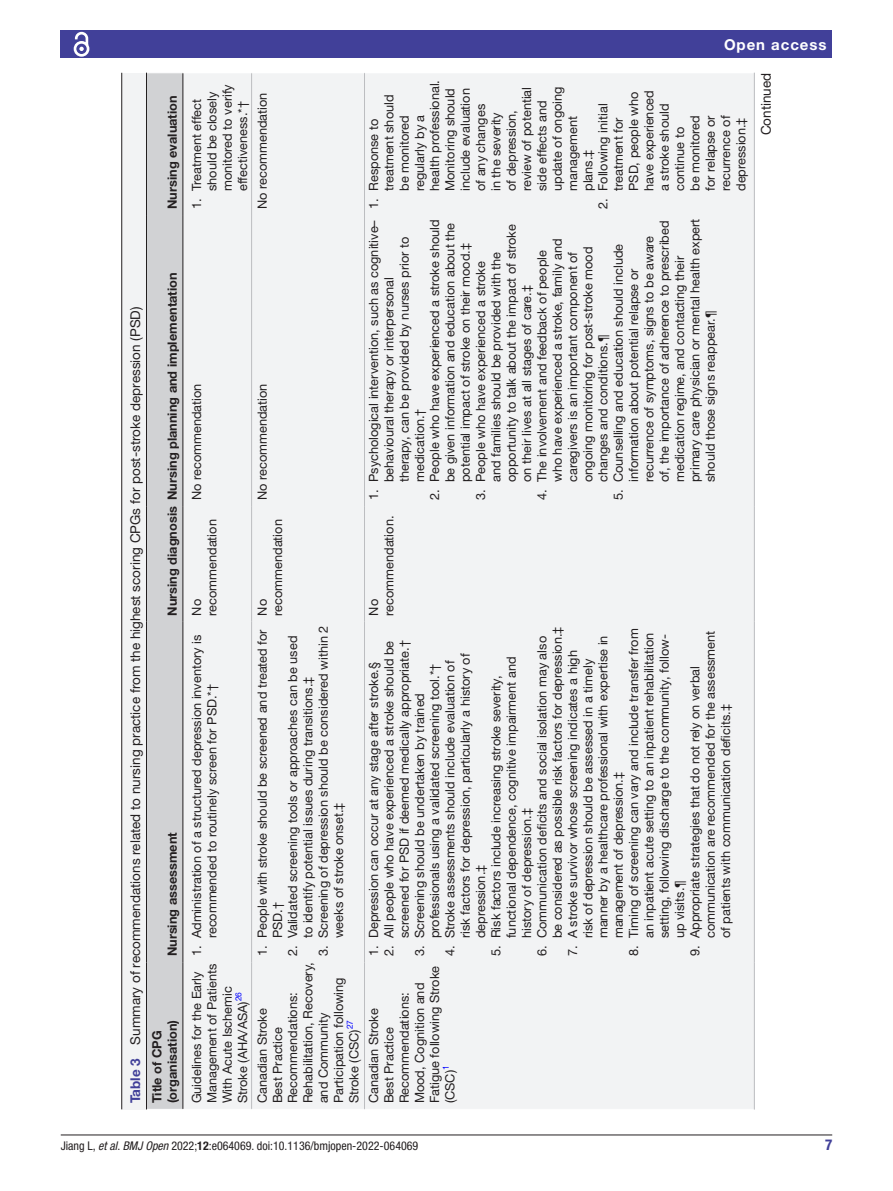
<style>
.page{position:relative;width:893px;height:1191px;background:#fff}
.page>*{position:absolute;margin:0;border:0;box-sizing:border-box;transform-origin:0 0}
.t1{font:700 15px "Helvetica Neue LT Std";letter-spacing:.065em;color:#fff}
.t2{font:700 condensed 15px "Helvetica Neue LT Std";color:#414099}
.t3{font:13.5px "Helvetica Neue LT Std";color:#231f20}
.t4{font:12.75px/15.3px "Helvetica Neue LT Std";color:#231f20}
.t5{font:700 12.75px/15.3px "Helvetica Neue LT Std";color:#231f20}
.t6{font:condensed 12px "Helvetica Neue LT Std";color:#231f20}
.t7{font:8.4px "Helvetica Neue LT Std";color:#00f}
.s1{font-weight:700;color:#414099}
.s2{font-style:italic}
.s3{font-weight:700}
</style>
<div class="page">
<hr style="left:61px;top:1134px;width:771px;height:1px;background:#231f20">
<div style="left:61px;top:31px;width:771px;height:27px;background:#414099"></div>
<svg style="left:73px;top:31px;width:17px;height:26px"></svg>
<div style="left:122px;top:73px;width:632px;height:1036px;background:#f2f3f4"></div>
<hr style="left:121px;top:73px;width:1px;height:1036px;background:#231f20">
<div style="left:147px;top:73px;width:36px;height:1036px;background:#d1d2d4"></div>
<hr style="left:146px;top:962px;width:1px;height:147px;background:#231f20">
<hr style="left:183px;top:962px;width:1px;height:147px;background:#231f20">
<hr style="left:146px;top:621px;width:1px;height:341px;background:#231f20">
<hr style="left:183px;top:621px;width:1px;height:341px;background:#231f20">
<hr style="left:146px;top:506px;width:1px;height:115px;background:#231f20">
<hr style="left:183px;top:506px;width:1px;height:115px;background:#231f20">
<hr style="left:146px;top:215px;width:1px;height:291px;background:#231f20">
<hr style="left:183px;top:215px;width:1px;height:291px;background:#231f20">
<hr style="left:146px;top:73px;width:1px;height:142px;background:#231f20">
<hr style="left:183px;top:73px;width:1px;height:142px;background:#231f20">
<hr style="left:251px;top:962px;width:1px;height:147px;background:#bcbdc0">
<hr style="left:251px;top:621px;width:1px;height:341px;background:#bcbdc0">
<hr style="left:251px;top:506px;width:1px;height:115px;background:#bcbdc0">
<hr style="left:251px;top:215px;width:1px;height:291px;background:#bcbdc0">
<hr style="left:251px;top:73px;width:1px;height:142px;background:#bcbdc0">
<hr style="left:364px;top:962px;width:1px;height:147px;background:#bcbdc0">
<hr style="left:364px;top:621px;width:1px;height:341px;background:#bcbdc0">
<hr style="left:364px;top:506px;width:1px;height:115px;background:#bcbdc0">
<hr style="left:364px;top:215px;width:1px;height:291px;background:#bcbdc0">
<hr style="left:364px;top:73px;width:1px;height:142px;background:#bcbdc0">
<hr style="left:754px;top:962px;width:1px;height:147px;background:#bcbdc0">
<hr style="left:754px;top:621px;width:1px;height:341px;background:#bcbdc0">
<hr style="left:754px;top:506px;width:1px;height:115px;background:#bcbdc0">
<hr style="left:754px;top:215px;width:1px;height:291px;background:#bcbdc0">
<hr style="left:754px;top:73px;width:1px;height:142px;background:#bcbdc0">
<p class="t5" style="left:164px;top:209px;width:115px;rotate:-90deg">Nursing evaluation</p>
<p class="t3" style="left:127px;top:1103px;width:798px;rotate:-90deg"><span class="s1">Table 3</span> Summary of recommendations related to nursing practice from the highest scoring CPGs for post-stroke depression (PSD)</p>
<p class="t5" style="left:164px;top:615px;width:345px;rotate:-90deg">Nursing diagnosis Nursing planning and implementation</p>
<p class="t5" style="left:164px;top:956px;width:125px;rotate:-90deg">Nursing assessment</p>
<p class="t5" style="left:149px;top:1103px;width:85px;rotate:-90deg">Title of CPG (organisation)</p>
<p class="t1" style="left:724px;top:35px;width:104px">Open access</p>
<p class="t4" style="left:189px;top:191px;width:108px;text-indent:-18px;rotate:-90deg">1. Treatment effect should be closely monitored to verify effectiveness.*†</p>
<p class="t4" style="left:254px;top:209px;width:118px;rotate:-90deg">No recommendation</p>
<p class="t4" style="left:366px;top:191px;width:112px;text-indent:-18px;rotate:-90deg">1. Response to treatment should be monitored regularly by a health professional.<br>Monitoring should include evaluation of any changes<br>in the severity<br>of depression, review of potential side effects and update of ongoing management plans.‡</p>
<p class="t4" style="left:595px;top:191px;width:102px;text-indent:-18px;rotate:-90deg">2. Following initial treatment for<br>PSD, people who have experienced a stroke should continue to<br>be monitored<br>for relapse or recurrence of depression.‡</p>
<p class="t3" style="left:758px;top:135px;width:64px;rotate:-90deg">Continued</p>
<p class="t4" style="left:189px;top:500px;width:118px;rotate:-90deg">No recommendation</p>
<p class="t4" style="left:254px;top:500px;width:118px;rotate:-90deg">No recommendation</p>
<p class="t4" style="left:611px;top:482px;width:265px;text-indent:-18px;rotate:-90deg">5. Counselling and education should include information about potential relapse or recurrence of symptoms, signs to be aware of, the importance of adherence to prescribed medication regime, and contacting their primary care physician or mental health expert should those signs reappear.¶</p>
<p class="t4" style="left:366px;top:482px;width:263px;text-indent:-18px;rotate:-90deg">1. Psychological intervention, such as cognitive– behavioural therapy or interpersonal<br>therapy, can be provided by nurses prior to medication.†</p>
<p class="t4" style="left:427px;top:482px;width:264px;text-indent:-18px;rotate:-90deg">2. People who have experienced a stroke should be given information and education about the potential impact of stroke on their mood.‡</p>
<p class="t4" style="left:473px;top:482px;width:259px;text-indent:-18px;rotate:-90deg">3. People who have experienced a stroke<br>and families should be provided with the opportunity to talk about the impact of stroke on their lives at all stages of care.‡</p>
<p class="t4" style="left:534px;top:482px;width:245px;text-indent:-18px;rotate:-90deg">4. The involvement and feedback of people who have experienced a stroke, family and caregivers is an important component of ongoing monitoring for post-stroke mood changes and conditions.¶</p>
<p class="t4" style="left:189px;top:615px;width:98px;rotate:-90deg">No recommendation</p>
<p class="t4" style="left:254px;top:615px;width:98px;rotate:-90deg">No recommendation</p>
<p class="t4" style="left:366px;top:615px;width:101px;rotate:-90deg">No recommendation.</p>
<p class="t4" style="left:189px;top:938px;width:305px;text-indent:-18px;rotate:-90deg">1. Administration of a structured depression inventory is recommended to routinely screen for PSD.*†</p>
<p class="t4" style="left:254px;top:938px;width:310px;text-indent:-18px;rotate:-90deg">1. People with stroke should be screened and treated for<br>PSD.†</p>
<p class="t4" style="left:285px;top:938px;width:304px;text-indent:-18px;rotate:-90deg">2. Validated screening tools or approaches can be used to identify potential issues during transitions.‡</p>
<p class="t4" style="left:316px;top:938px;width:314px;text-indent:-18px;rotate:-90deg">3. Screening of depression should be considered within 2 weeks of stroke onset.‡</p>
<p class="t4" style="left:534px;top:938px;width:313px;text-indent:-18px;rotate:-90deg">6. Communication deficits and social isolation may also be considered as possible risk factors for depression.‡</p>
<p class="t4" style="left:565px;top:938px;width:304px;text-indent:-18px;rotate:-90deg">7. A stroke survivor whose screening indicates a high risk of depression should be assessed in a timely manner by a healthcare professional with expertise in management of depression.‡</p>
<p class="t4" style="left:626px;top:938px;width:311px;text-indent:-18px;rotate:-90deg">8. Timing of screening can vary and include transfer from an inpatient acute setting to an inpatient rehabilitation setting, following discharge to the community, follow&shy;up visits.¶</p>
<p class="t4" style="left:687px;top:938px;width:309px;text-indent:-18px;rotate:-90deg">9. Appropriate strategies that do not rely on verbal communication are recommended for the assessment of patients with communication deficits.‡</p>
<p class="t4" style="left:381px;top:956px;width:317px;text-align:right;rotate:-90deg">2. All people who have experienced a stroke should be screened for PSD if deemed medically appropriate.†</p>
<p class="t4" style="left:412px;top:938px;width:276px;text-indent:-18px;rotate:-90deg">3. Screening should be undertaken by trained professionals using a validated screening tool.*†</p>
<p class="t4" style="left:442px;top:938px;width:286px;text-indent:-18px;rotate:-90deg">4. Stroke assessments should include evaluation of risk factors for depression, particularly a history of depression.‡</p>
<p class="t4" style="left:488px;top:938px;width:283px;text-indent:-18px;rotate:-90deg">5. Risk factors include increasing stroke severity, functional dependence, cognitive impairment and history of depression.‡</p>
<p class="t4" style="left:366px;top:956px;width:296px;rotate:-90deg">1. Depression can occur at any stage after stroke.§</p>
<p class="t4" style="left:254px;top:1103px;width:142px;rotate:-90deg">Canadian Stroke<br>Best Practice<br>Recommendations:<br>Rehabilitation, Recovery, and Community<br>Participation following<br>Stroke (CSC)</p>
<p class="t4" style="left:189px;top:1103px;width:141px;rotate:-90deg">Guidelines for the Early<br>Management of Patients<br>With Acute Ischemic<br>Stroke (AHA/ASA)<sup>26</sup></p>
<p class="t4" style="left:366px;top:1103px;width:139px;rotate:-90deg">Canadian Stroke<br>Best Practice<br>Recommendations:<br>Mood, Cognition and<br>Fatigue following Stroke (CSC)</p>
<p class="t7" style="left:345px;top:1029px;width:11px;rotate:-90deg">27</p>
<p class="t7" style="left:441px;top:1070px;width:6px;rotate:-90deg">1</p>
<p class="t6" style="left:61px;top:1138px;width:359px">Jiang L, <span class="s2">et al</span>. <span class="s2">BMJ Open</span> 2022;<span class="s3">12</span>:e064069. doi:10.1136/bmjopen-2022-064069</p>
<p class="t2" style="left:825px;top:1135px;width:9px">7</p>
</div>
